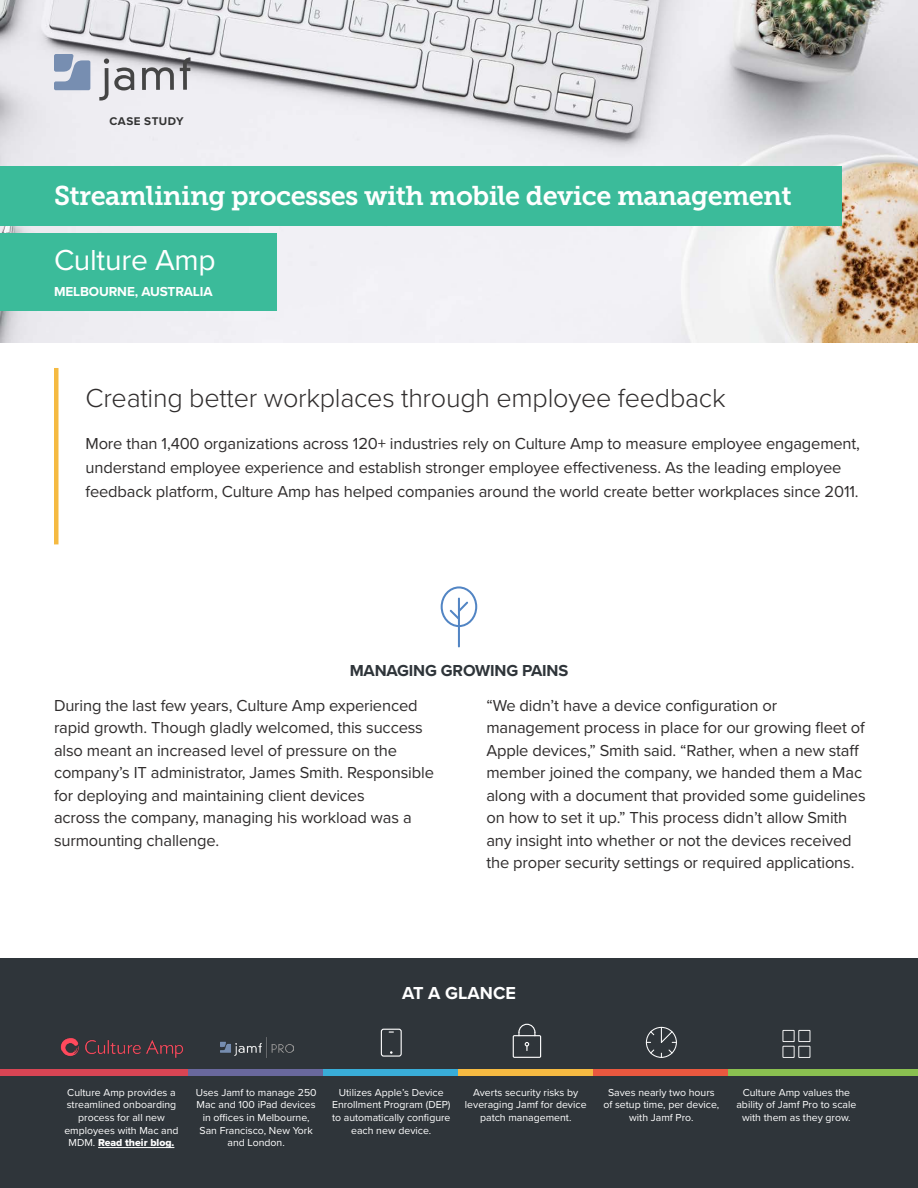
<style>
.page{position:relative;width:918px;height:1188px;background:#fff}
.page>*{position:absolute;margin:0;border:0;box-sizing:border-box;transform-origin:0 0}
.t1{font:30px "Proxima Nova";letter-spacing:-.01em;color:#fff}
.t2{font:27px "Museo Slab 700";letter-spacing:-.02em;color:#fff}
.t3{font:300 27px "Proxima Nova";letter-spacing:-.01em;color:#302d2d}
.t4{font:700 18px "Proxima Nova";color:#fff}
.t5{font:16.5px/22.5px "Proxima Nova";letter-spacing:-.01em;color:#302d2d}
.t6{font:700 16.5px "Proxima Nova";letter-spacing:-.01em;color:#2f353a}
.t7{font:700 13.5px "Proxima Nova";letter-spacing:-.01em;color:#fff}
.t8{font:700 11.55px "Proxima Nova";letter-spacing:.04em;color:#333}
.t9{font:10.5px/12.6px "Proxima Nova";color:#fff;text-align:center}
.t10{font:10.5px "Proxima Nova Extrabld";color:#fff}
.s1{font-family:"Proxima Nova"}
</style>
<div class="page">
<img style="left:0;top:0;width:918px;height:342px">
<div style="left:0;top:958px;width:918px;height:230px;background:#2f353a"></div>
<div style="left:0;top:1069px;width:189px;height:7px;background:#d84554"></div>
<div style="left:189px;top:1069px;width:135px;height:6px;background:#69689d"></div>
<div style="left:0;top:166px;width:841px;height:59px;background:#3bbb9a"></div>
<div style="left:0;top:234px;width:276px;height:77px;background:#3bbb9a"></div>
<hr style="left:98px;top:1147px;width:76px;height:1px;background:#fff">
<div style="left:324px;top:1069px;width:135px;height:7px;background:#39add8"></div>
<div style="left:459px;top:1069px;width:135px;height:7px;background:#f5ba42"></div>
<div style="left:594px;top:1069px;width:135px;height:7px;background:#e9583f"></div>
<div style="left:729px;top:1069px;width:189px;height:7px;background:#8ac050"></div>
<hr style="left:54px;top:368px;width:4px;height:176px;background:#f5ba42">
<svg style="left:142px;top:67px;width:32px;height:23px"></svg>
<svg style="left:180px;top:57px;width:11px;height:33px"></svg>
<svg style="left:54px;top:54px;width:36px;height:36px"></svg>
<svg style="left:99px;top:58px;width:35px;height:43px;background:#bebec1"></svg>
<svg style="left:646px;top:1027px;width:31px;height:31px"></svg>
<img style="left:60px;top:1038px;width:124px;height:20px">
<svg style="left:380px;top:1028px;width:22px;height:29px"></svg>
<img style="left:221px;top:1037px;width:72px;height:21px">
<svg style="left:513px;top:1024px;width:28px;height:34px"></svg>
<svg style="left:782px;top:1030px;width:28px;height:28px"></svg>
<hr style="left:458px;top:598px;width:2px;height:49px;background:#5285c4">
<svg style="left:441px;top:586px;width:36px;height:41px"></svg>
<p class="t8" style="left:110px;top:115px;width:76px">CASE STUDY</p>
<h2 class="t2" style="left:54px;top:180px;width:739px">Streamlining processes with mobile device management</h2>
<h1 class="t1" style="left:54px;top:242px;width:163px">Culture Amp</h1>
<p class="t7" style="left:54px;top:283px;width:160px">MELBOURNE, AUSTRALIA</p>
<h2 class="t3" style="left:86px;top:382px;width:642px">Creating better workplaces through employee feedback</h2>
<p class="t5" style="left:86px;top:432px;width:776px;line-height:24px">More than 1,400 organizations across 120+ industries rely on Culture Amp to measure employee engagement, understand employee experience and establish stronger employee effectiveness. As the leading employee feedback platform, Culture Amp has helped companies around the world create better workplaces since 2011.</p>
<p class="t6" style="left:350px;top:661px;width:220px">MANAGING GROWING PAINS</p>
<p class="t5" style="left:54px;top:694px;width:381px">During the last few years, Culture Amp experienced rapid growth. Though gladly welcomed, this success also meant an increased level of pressure on the company’s IT administrator, James Smith. Responsible for deploying and maintaining client devices<br>across the company, managing his workload was a surmounting challenge.</p>
<p class="t5" style="left:486px;top:694px;width:381px">“We didn’t have a device configuration or management process in place for our growing fleet of Apple devices,” Smith said. “Rather, when a new staff member joined the company, we handed them a Mac along with a document that provided some guidelines on how to set it up.” This process didn’t allow Smith any insight into whether or not the devices received the proper security settings or required applications.</p>
<p class="t4" style="left:402px;top:982px;width:115px">AT A GLANCE</p>
<p class="t9" style="left:64px;top:1086px;width:116px">Culture Amp provides a streamlined onboarding process for all new employees with Mac and</p>
<p class="t10" style="left:69px;top:1136px;width:107px"><span class="s1">MDM.</span> Read their blog.</p>
<p class="t9" style="left:196px;top:1086px;width:123px">Uses Jamf to manage 250<br>Mac and 100 iPad devices in offices in Melbourne,<br>San Francisco, New York and London.</p>
<p class="t9" style="left:332px;top:1086px;width:120px">Utilizes Apple’s Device<br>Enrollment Program (DEP) to automatically configure each new device.</p>
<p class="t9" style="left:603px;top:1086px;width:118px">Saves nearly two hours of setup time, per device, with Jamf Pro.</p>
<p class="t9" style="left:736px;top:1086px;width:122px">Culture Amp values the ability of Jamf Pro to scale with them as they grow.</p>
<p class="t9" style="left:465px;top:1086px;width:123px">Averts security risks by leveraging Jamf for device patch management.</p>
</div>
